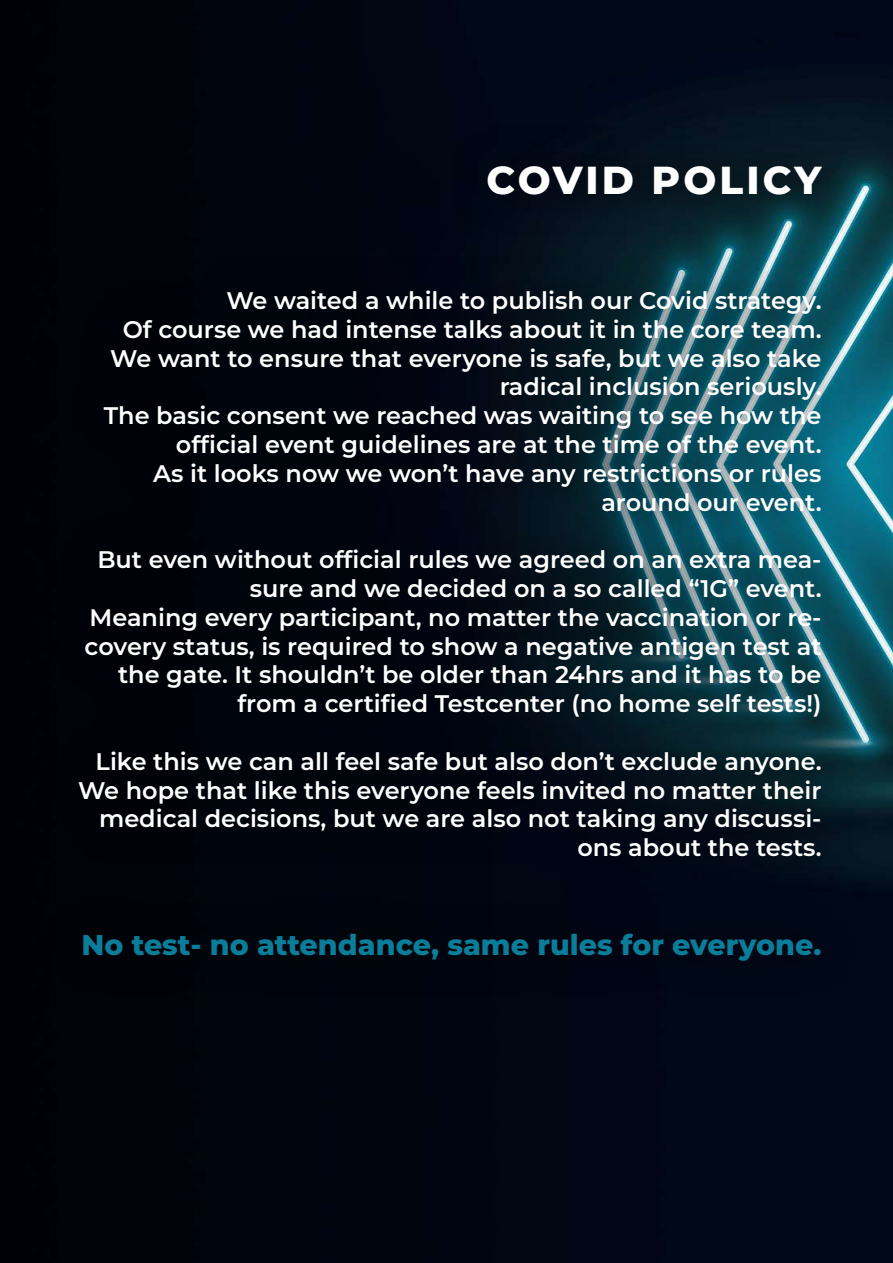
<style>
.page{position:relative;width:893px;height:1263px;background:#fff}
.page>*{position:absolute;margin:0;border:0;box-sizing:border-box;transform-origin:0 0}
.t1{font:800 39px "Montserrat";letter-spacing:.08em;color:#fff}
.t2{font:800 28.5px "Montserrat";color:#0a7d99}
.t3{font:600 24px/28.8px "Montserrat";color:#fff;text-align:right}
</style>
<div class="page">
<img style="left:0;top:0;width:893px;height:1263px">
<img style="left:20px;top:109px;width:861px;height:1129px">
<h1 class="t1" style="left:486px;top:154px;width:337px">COVID POLICY</h1>
<p class="t3" style="left:104px;top:285px;width:719px">We waited a while to publish our Covid strategy.<br>Of course we had intense talks about it in the core team.<br>We want to ensure that everyone is safe, but we also take radical inclusion seriously.<br>The basic consent we reached was waiting to see how the official event guidelines are at the time of the event.<br>As it looks now we won’t have any restrictions or rules around our event.</p>
<p class="t3" style="left:85px;top:545px;width:738px">But even without official rules we agreed on an extra mea&shy;sure and we decided on a so called “1G” event.<br>Meaning every participant, no matter the vaccination or re&shy;covery status, is required to show a negative antigen test at the gate. It shouldn’t be older than 24hrs and it has to be from a certified Testcenter (no home self tests!)</p>
<p class="t3" style="left:78px;top:746px;width:745px">Like this we can all feel safe but also don’t exclude anyone.<br>We hope that like this everyone feels invited no matter their medical decisions, but we are also not taking any discussi&shy;ons about the tests.</p>
<p class="t2" style="left:81px;top:926px;width:742px">No test- no attendance, same rules for everyone.</p>
</div>
